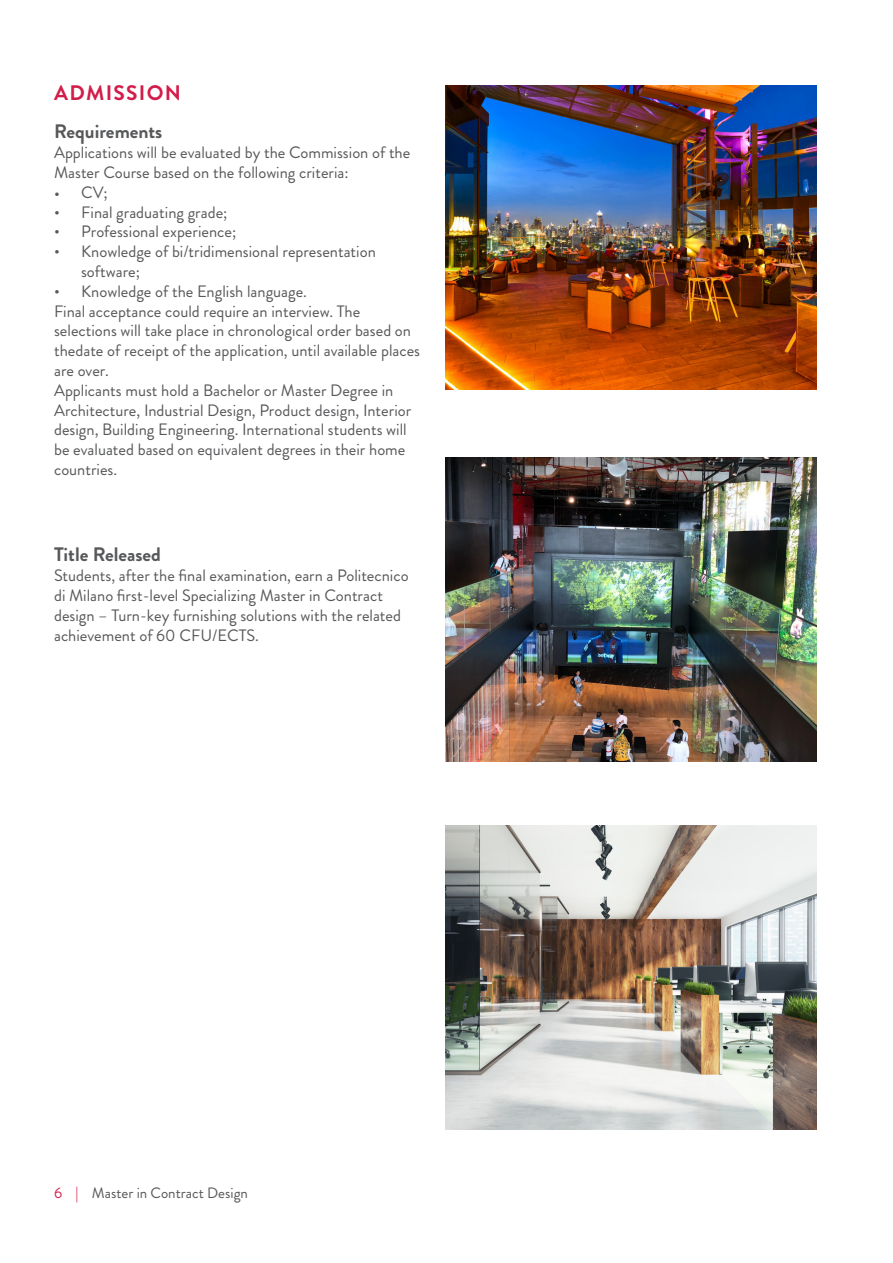
<style>
.page{position:relative;width:893px;height:1263px;background:#fff}
.page>*{position:absolute;margin:0;border:0;box-sizing:border-box;transform-origin:0 0}
.Titolo{font:700 21px "Brandon Grotesque";letter-spacing:.06em;color:#d21c49}
.t1{font:700 19.5px "Brandon Grotesque";color:#57585a}
.t2{font:16.5px/19.8px "Brandon Grotesque";color:#57585a}
.t3{font:15px "Brandon Grotesque";color:#57585a}
.s1{color:#d21c49}
</style>
<div class="page">
<img style="left:446px;top:86px;width:370px;height:304px">
<img style="left:446px;top:457px;width:370px;height:304px">
<img style="left:446px;top:825px;width:370px;height:304px">
<p class="Titolo" style="left:54px;top:78px;width:128px">ADMISSION</p>
<p class="t1" style="left:54px;top:118px;width:110px">Requirements</p>
<p class="t2" style="left:54px;top:143px;width:358px">Applications will be evaluated by the Commission of the<br>Master Course based on the following criteria:</p>
<p class="t2" style="left:54px;top:182px;width:55px">• CV;</p>
<p class="t2" style="left:54px;top:202px;width:175px">• Final graduating grade;</p>
<p class="t2" style="left:54px;top:222px;width:184px">• Professional experience;</p>
<p class="t2" style="left:81px;top:242px;width:296px;text-indent:-27px">• Knowledge of bi/tridimensional representation software;</p>
<p class="t2" style="left:54px;top:281px;width:254px">• Knowledge of the English language.</p>
<p class="t2" style="left:54px;top:301px;width:368px">Final acceptance could require an interview. The selections will take place in chronological order based on thedate of receipt of the application, until available places are over.</p>
<p class="t2" style="left:54px;top:380px;width:359px">Applicants must hold a Bachelor or Master Degree in Architecture, Industrial Design, Product design, Interior design, Building Engineering. International students will be evaluated based on equivalent degrees in their home countries.</p>
<p class="t1" style="left:54px;top:541px;width:108px">Title Released</p>
<p class="t2" style="left:54px;top:566px;width:356px">Students, after the final examination, earn a Politecnico di Milano first-level Specializing Master in Contract design – Turn-key furnishing solutions with the related achievement of 60 CFU/ECTS.</p>
<p class="t3" style="left:54px;top:1183px;width:195px"><span class="s1">6 |</span> Master in Contract Design</p>
</div>
